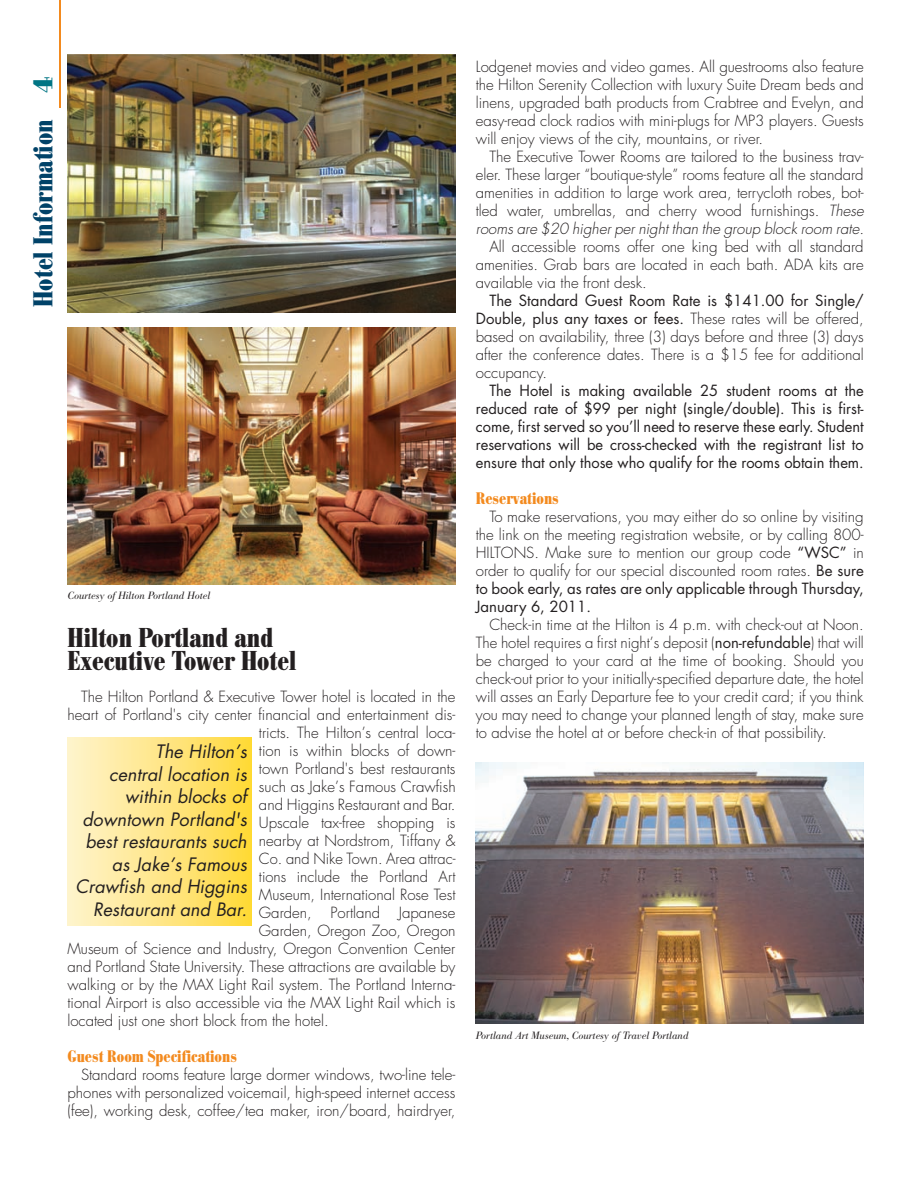
<style>
.page{position:relative;width:918px;height:1188px;background:#fff}
.page>*{position:absolute;margin:0;border:0;box-sizing:border-box;transform-origin:0 0}
.t1{font:700 condensed 27px/22.5px "Bodoni BE";color:#231f20}
.t2{font:700 condensed 27px "Bodoni BE";color:#004268}
.t3{font:italic 18px/22.5px "Futura";letter-spacing:.005em;color:#231f20;text-align:right}
.t4{font:700 condensed 16.5px "Bodoni BE";color:#f38a1e}
.t5{font:300 15px/18px "Futura";color:#231f20;text-align:justify}
.t6{font:15px/18px "Futura";color:#231f20;text-align:justify}
.t7{font:italic 300 10.5px "Bodoni BE";color:#231f20}
.s1{font-stretch:normal;color:#007584}
.s2{font-style:italic}
.s3{font-weight:400}
</style>
<div class="page">
<hr style="left:59px;top:0;width:2px;height:108px;background:#f38a1e">
<img style="left:68px;top:54px;width:388px;height:258px">
<img style="left:68px;top:328px;width:388px;height:257px">
<img style="left:476px;top:762px;width:388px;height:262px">
<div style="left:68px;top:737px;width:183px;height:188px;background:linear-gradient(to right,#fff4d0,#ffd93d)"></div>
<h1 class="t2" style="left:33px;top:307px;width:232px;rotate:-90deg">Hotel Information <span class="s1">4</span></h1>
<p class="t7" style="left:68px;top:591px;width:144px">Courtesy of Hilton Portland Hotel</p>
<h1 class="t1" style="left:68px;top:630px;width:231px">Hilton Portland and<br>Executive Tower Hotel</h1>
<p class="t5" style="left:81px;top:689px;width:376px">The Hilton Portland &amp; Executive Tower hotel is located in the</p>
<p class="t5" style="left:68px;top:707px;width:389px">heart of Portland's city center financial and entertainment dis-</p>
<p class="t5" style="left:259px;top:725px;width:198px">tricts. The Hilton’s central loca-</p>
<p class="t5" style="left:259px;top:743px;width:198px">tion is within blocks of down-</p>
<p class="t5" style="left:259px;top:761px;width:198px">town Portland's best restaurants</p>
<p class="t5" style="left:259px;top:779px;width:198px">such as Jake’s Famous Crawfish</p>
<p class="t5" style="left:259px;top:797px;width:198px">and Higgins Restaurant and Bar.</p>
<p class="t5" style="left:259px;top:815px;width:198px">Upscale tax-free shopping is</p>
<p class="t5" style="left:259px;top:833px;width:198px">nearby at Nordstrom, Tiffany &amp;</p>
<p class="t5" style="left:259px;top:851px;width:198px">Co. and Nike Town. Area attrac-</p>
<p class="t5" style="left:259px;top:869px;width:198px">tions include the Portland Art</p>
<p class="t5" style="left:259px;top:887px;width:198px">Museum, International Rose Test</p>
<p class="t5" style="left:259px;top:905px;width:198px">Garden, Portland Japanese</p>
<p class="t5" style="left:259px;top:923px;width:198px">Garden, Oregon Zoo, Oregon</p>
<p class="t5" style="left:68px;top:941px;width:389px">Museum of Science and Industry, Oregon Convention Center</p>
<p class="t5" style="left:68px;top:959px;width:389px">and Portland State University. These attractions are available by</p>
<p class="t5" style="left:68px;top:977px;width:389px">walking or by the MAX Light Rail system. The Portland Interna-</p>
<p class="t5" style="left:68px;top:995px;width:389px">tional Airport is also accessible via the MAX Light Rail which is</p>
<p class="t5" style="left:68px;top:1013px;width:263px">located just one short block from the hotel.</p>
<p class="t4" style="left:68px;top:1050px;width:171px">Guest Room Specifications</p>
<p class="t5" style="left:68px;top:1067px;width:389px;text-indent:14px">Standard rooms feature large dormer windows, two-line tele&shy;phones with personalized voicemail, high-speed internet access (fee), working desk, coffee/tea maker, iron/board, hairdryer,</p>
<p class="t3" style="left:75px;top:742px;width:176px">The Hilton’s<br>central location is within blocks of downtown Portland's best restaurants such as Jake’s Famous<br>Crawfish and Higgins<br>Restaurant and Bar.</p>
<p class="t5" style="left:476px;top:59px;width:389px">Lodgenet movies and video games. All guestrooms also feature the Hilton Serenity Collection with luxury Suite Dream beds and linens, upgraded bath products from Crabtree and Evelyn, and easy-read clock radios with mini-plugs for MP3 players. Guests will enjoy views of the city, mountains, or river.</p>
<p class="t5" style="left:476px;top:149px;width:392px;text-align:left;text-indent:14px">The Executive Tower Rooms are tailored to the business trav&shy;eler. These larger “boutique-style” rooms feature all the standard amenities in addition to large work area, terrycloth robes, bot&shy;tled water, umbrellas, and cherry wood furnishings. <span class="s2">These rooms are $20 higher per night than the group block room rate.</span></p>
<p class="t5" style="left:476px;top:239px;width:389px;text-indent:14px">All accessible rooms offer one king bed with all standard amenities. Grab bars are located in each bath. ADA kits are available via the front desk.</p>
<p class="t5" style="left:476px;top:293px;width:390px;text-indent:14px"><span class="s3">The Standard Guest Room Rate is $141.00 for Single/ Double, plus any taxes or fees.</span> These rates will be offered, based on availability, three (3) days before and three (3) days after the conference dates. There is a $15 fee for additional occupancy.</p>
<p class="t6" style="left:476px;top:383px;width:389px;text-indent:13px">The Hotel is making available 25 student rooms at the reduced rate of $99 per night (single/double). This is first&shy;come, first served so you’ll need to reserve these early. Student reservations will be cross-checked with the registrant list to ensure that only those who qualify for the rooms obtain them.</p>
<p class="t4" style="left:476px;top:492px;width:84px">Reservations</p>
<p class="t5" style="left:476px;top:509px;width:390px;text-indent:14px">To make reservations, you may either do so online by visiting the link on the meeting registration website, or by calling 800- HILTONS. Make sure to mention our group code <span class="s3">“WSC”</span> in order to qualify for our special discounted room rates. <span class="s3">Be sure to book early, as rates are only applicable through Thursday, January 6, 2011.</span></p>
<p class="t5" style="left:476px;top:617px;width:390px;text-indent:13px">Check-in time at the Hilton is 4 p.m. with check-out at Noon.<br>The hotel requires a first night’s deposit (<span class="s3">non-refundable</span>) that will be charged to your card at the time of booking. Should you check-out prior to your initially-specified departure date, the hotel will asses an Early Departure fee to your credit card; if you think you may need to change your planned length of stay, make sure to advise the hotel at or before check-in of that possibility.</p>
<p class="t7" style="left:476px;top:1031px;width:214px">Portland Art Museum, Courtesy of Travel Portland</p>
</div>
